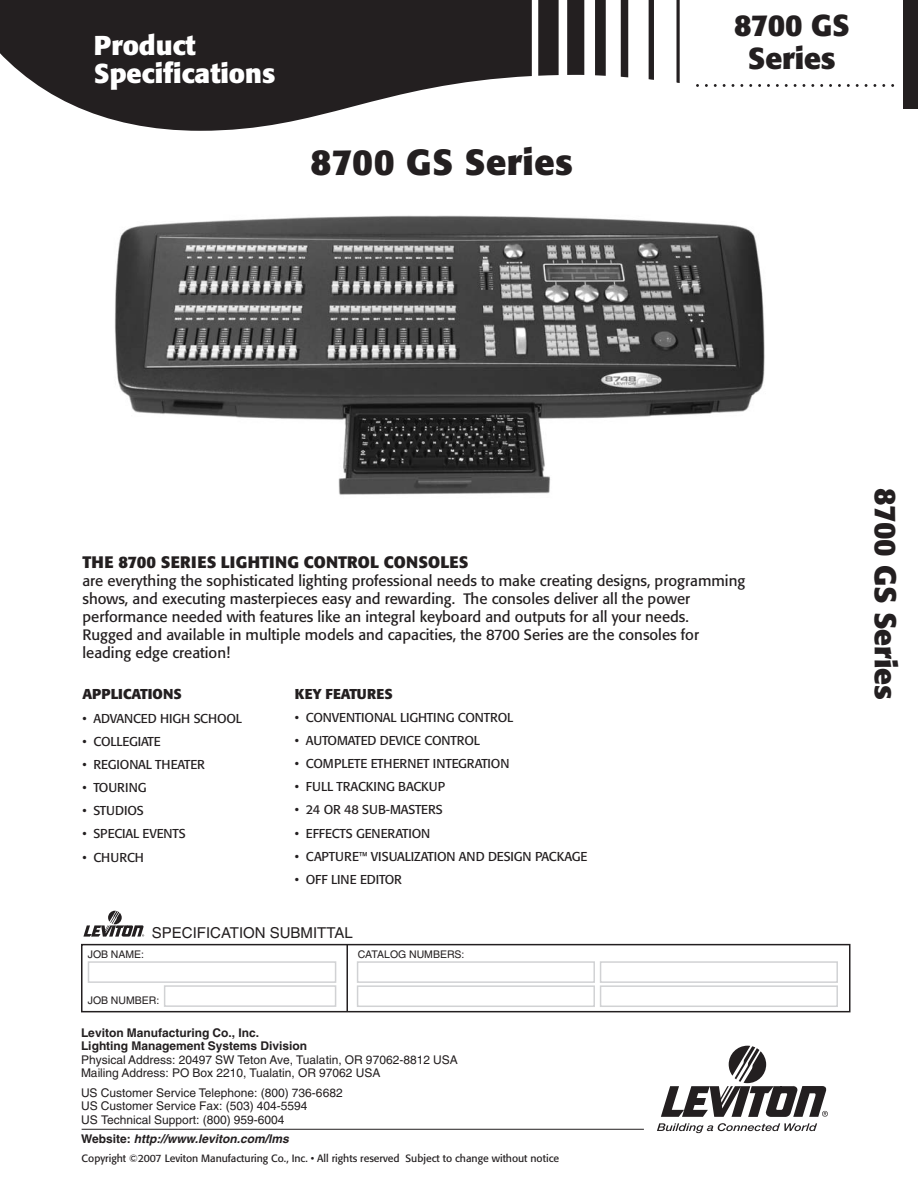
<style>
.page{position:relative;width:918px;height:1188px;background:#fff}
.page>*{position:absolute;margin:0;border:0;box-sizing:border-box;transform-origin:0 0}
.t1{font:700 36px "Formata";letter-spacing:.015em;color:#231f20}
.t2{font:700 30px/33.3px "Formata";color:#231f20;text-align:center}
.t3{font:700 27px/28.5px "Formata";color:#fff}
.t4{font:700 16.5px "Formata";color:#231f20}
.t5{font:15px/18px "Formata";color:#231f20}
.t6{font:15px "Helvetica";color:#231f20}
.t7{font:700 14.25px "Formata";color:#231f20}
.t8{font:12.75px "Formata";letter-spacing:-.01em;color:#231f20}
.t9{font:12px/13.5px "Helvetica";color:#231f20}
.t10{font:700 12px/13.5px "Helvetica";color:#231f20}
.t11{font:italic 700 12px "Helvetica";color:#231f20}
.t12{font:10.5px "Formata";color:#231f20}
.t13{font:10.5px "Helvetica";color:#231f20}
.s1{font-style:normal}
</style>
<div class="page">
<img style="left:115px;top:215px;width:650px;height:280px">
<svg style="left:621px;top:0;width:7px;height:77px"></svg>
<svg style="left:567px;top:0;width:17px;height:75px"></svg>
<svg style="left:595px;top:0;width:11px;height:76px"></svg>
<svg style="left:538px;top:0;width:21px;height:76px;background:#2b2728"></svg>
<svg style="left:0;top:0;width:532px;height:131px;fill:#231f20"></svg>
<svg style="left:649px;top:0;width:5px;height:80px"></svg>
<svg style="left:676px;top:0;width:4px;height:83px"></svg>
<div style="left:903px;top:0;width:15px;height:109px;background:#231f20"></div>
<div style="left:81px;top:944px;width:769px;height:68px;border:2px solid #231f20"></div>
<div style="left:164px;top:985px;width:172px;height:22px;border:2px solid #d1d2d4"></div>
<div style="left:88px;top:961px;width:248px;height:22px;border:2px solid #d1d2d4"></div>
<div style="left:357px;top:961px;width:238px;height:22px;border:2px solid #d1d2d4"></div>
<div style="left:357px;top:985px;width:238px;height:22px;border:2px solid #d1d2d4"></div>
<div style="left:600px;top:961px;width:238px;height:22px;border:2px solid #d1d2d4"></div>
<div style="left:600px;top:985px;width:238px;height:22px;border:2px solid #d1d2d4"></div>
<hr style="left:346px;top:944px;width:2px;height:68px;background:#231f20">
<svg style="left:83px;top:911px;width:61px;height:26px"></svg>
<svg style="left:657px;top:1123px;width:160px;height:10px"></svg>
<svg style="left:661px;top:1046px;width:167px;height:71px"></svg>
<hr style="left:82px;top:1129px;width:562px;height:1px;background:#231f20">
<h3 class="t3" style="left:94px;top:33px;width:183px">Product<br>Specifications</h3>
<h1 class="t1" style="left:310px;top:147px;width:264px">8700 GS Series</h1>
<h2 class="t2" style="left:734px;top:11px;width:117px">8700 GS<br>Series</h2>
<p class="t4" style="left:82px;top:555px;width:387px">THE 8700 SERIES LIGHTING CONTROL CONSOLES</p>
<p class="t5" style="left:82px;top:573px;width:664px">are everything the sophisticated lighting professional needs to make creating designs, programming shows, and executing masterpieces easy and rewarding. The consoles deliver all the power performance needed with features like an integral keyboard and outputs for all your needs.<br>Rugged and available in multiple models and capacities, the 8700 Series are the consoles for leading edge creation!</p>
<p class="t7" style="left:82px;top:688px;width:101px">APPLICATIONS</p>
<p class="t8" style="left:82px;top:713px;width:161px">• ADVANCED HIGH SCHOOL</p>
<p class="t8" style="left:82px;top:736px;width:80px">• COLLEGIATE</p>
<p class="t8" style="left:82px;top:759px;width:124px">• REGIONAL THEATER</p>
<p class="t8" style="left:82px;top:782px;width:66px">• TOURING</p>
<p class="t8" style="left:82px;top:805px;width:63px">• STUDIOS</p>
<p class="t8" style="left:82px;top:829px;width:105px">• SPECIAL EVENTS</p>
<p class="t8" style="left:82px;top:852px;width:63px">• CHURCH</p>
<p class="t7" style="left:295px;top:687px;width:99px">KEY FEATURES</p>
<p class="t8" style="left:295px;top:712px;width:220px">• CONVENTIONAL LIGHTING CONTROL</p>
<p class="t8" style="left:295px;top:735px;width:187px">• AUTOMATED DEVICE CONTROL</p>
<p class="t8" style="left:295px;top:758px;width:216px">• COMPLETE ETHERNET INTEGRATION</p>
<p class="t8" style="left:295px;top:781px;width:152px">• FULL TRACKING BACKUP</p>
<p class="t8" style="left:295px;top:805px;width:150px">• 24 OR 48 SUB-MASTERS</p>
<p class="t8" style="left:295px;top:828px;width:137px">• EFFECTS GENERATION</p>
<p class="t8" style="left:295px;top:851px;width:294px">• CAPTURE™ VISUALIZATION AND DESIGN PACKAGE</p>
<p class="t8" style="left:295px;top:874px;width:109px">• OFF LINE EDITOR</p>
<p class="t6" style="left:152px;top:927px;width:202px">SPECIFICATION SUBMITTAL</p>
<p class="t13" style="left:88px;top:950px;width:58px">JOB NAME:</p>
<p class="t13" style="left:88px;top:997px;width:73px">JOB NUMBER:</p>
<p class="t13" style="left:358px;top:950px;width:108px">CATALOG NUMBERS:</p>
<p class="t10" style="left:81px;top:1027px;width:228px">Leviton Manufacturing Co., Inc.<br>Lighting Management Systems Division</p>
<p class="t9" style="left:81px;top:1054px;width:378px">Physical Address: 20497 SW Teton Ave, Tualatin, OR 97062-8812 USA<br>Mailing Address: PO Box 2210, Tualatin, OR 97062 USA</p>
<p class="t9" style="left:81px;top:1087px;width:263px">US Customer Service Telephone: (800) 736-6682<br>US Customer Service Fax: (503) 404-5594<br>US Technical Support: (800) 959-6004</p>
<p class="t11" style="left:81px;top:1135px;width:209px"><span class="s1">Website:</span> http://www.leviton.com/lms</p>
<p class="t12" style="left:82px;top:1154px;width:479px">Copyright ©2007 Leviton Manufacturing Co., Inc. • All rights reserved Subject to change without notice</p>
<h2 class="t2" style="left:900px;top:488px;width:214px;rotate:90deg">8700 GS Series</h2>
</div>
